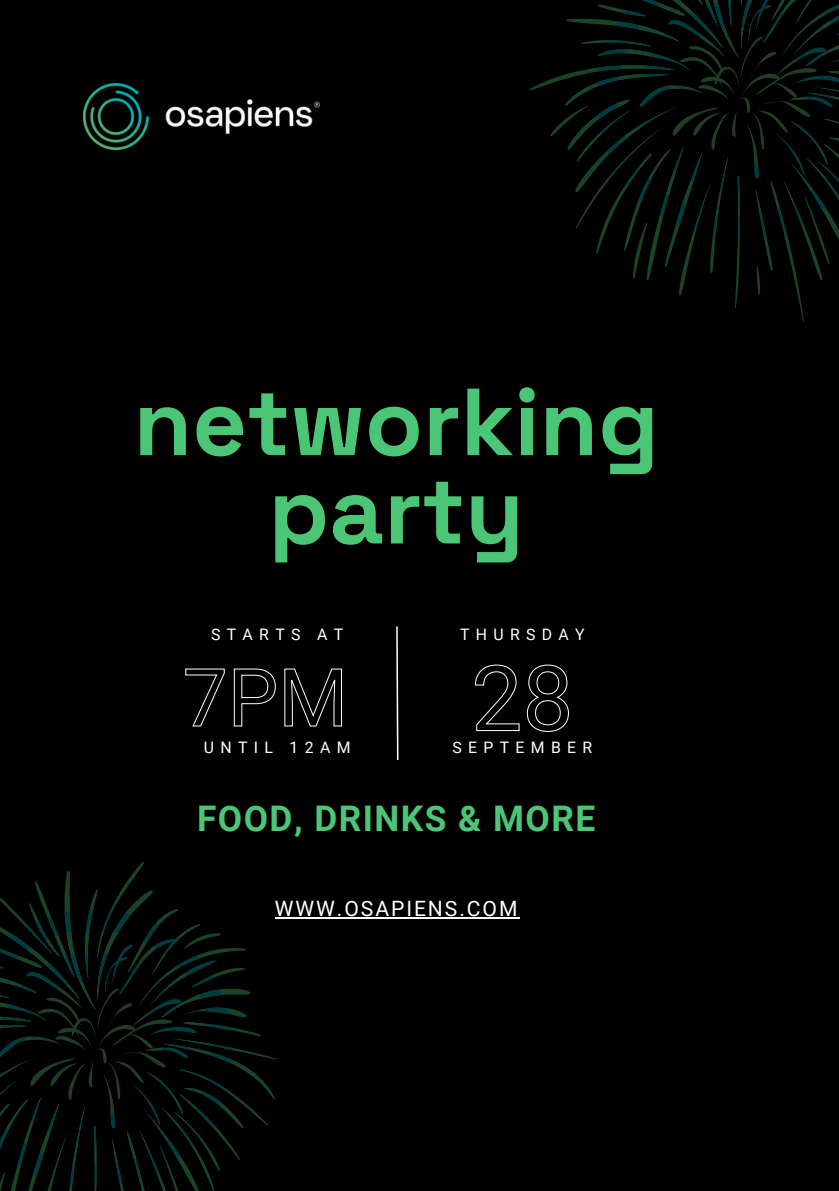
<style>
.page{position:relative;width:839px;height:1191px;background:#fff}
.page>*{position:absolute;margin:0;border:0;box-sizing:border-box;transform-origin:0 0}
.t1{font:700 95px/88.4px "Space Grotesk";color:#4bc676;text-align:center}
.t2{font:700 35.4px "Roboto";letter-spacing:.04em;color:#4bc676}
.t3{font:21.2px "Roboto";letter-spacing:.09em;color:#fff}
.t4{font:15.8px "Roboto";letter-spacing:.4em;color:#fff}
</style>
<div class="page">
<div style="left:0;top:0;width:838px;height:1191px;background:#000"></div>
<svg style="left:0;top:862px;width:276px;height:329px"></svg>
<svg style="left:0;top:909px;width:232px;height:278px"></svg>
<svg style="left:0;top:930px;width:211px;height:236px"></svg>
<svg style="left:0;top:945px;width:196px;height:198px"></svg>
<svg style="left:396px;top:626px;width:3px;height:134px"></svg>
<img style="left:84px;top:84px;width:235px;height:66px">
<svg style="left:475px;top:664px;width:94px;height:68px"></svg>
<svg style="left:185px;top:668px;width:157px;height:59px"></svg>
<hr style="left:275px;top:918px;width:244px;height:1px;background:#fff">
<svg style="left:529px;top:18px;width:301px;height:304px"></svg>
<svg style="left:596px;top:4px;width:242px;height:234px"></svg>
<svg style="left:617px;top:4px;width:221px;height:213px"></svg>
<svg style="left:638px;top:0;width:200px;height:193px"></svg>
<p class="t1" style="left:134px;top:378px;width:526px">networking party</p>
<p class="t4" style="left:211px;top:626px;width:134px">STARTS AT</p>
<p class="t4" style="left:460px;top:626px;width:126px">THURSDAY</p>
<p class="t4" style="left:204px;top:739px;width:71px">U NTIL</p>
<p class="t4" style="left:289px;top:739px;width:62px">12AM</p>
<p class="t4" style="left:452px;top:739px;width:141px">S EPTEMBER</p>
<p class="t2" style="left:197px;top:798px;width:400px">FOOD, DRINKS &amp; MORE</p>
<p class="t3" style="left:275px;top:897px;width:244px">WWW.OSAPIENS.COM</p>
</div>
